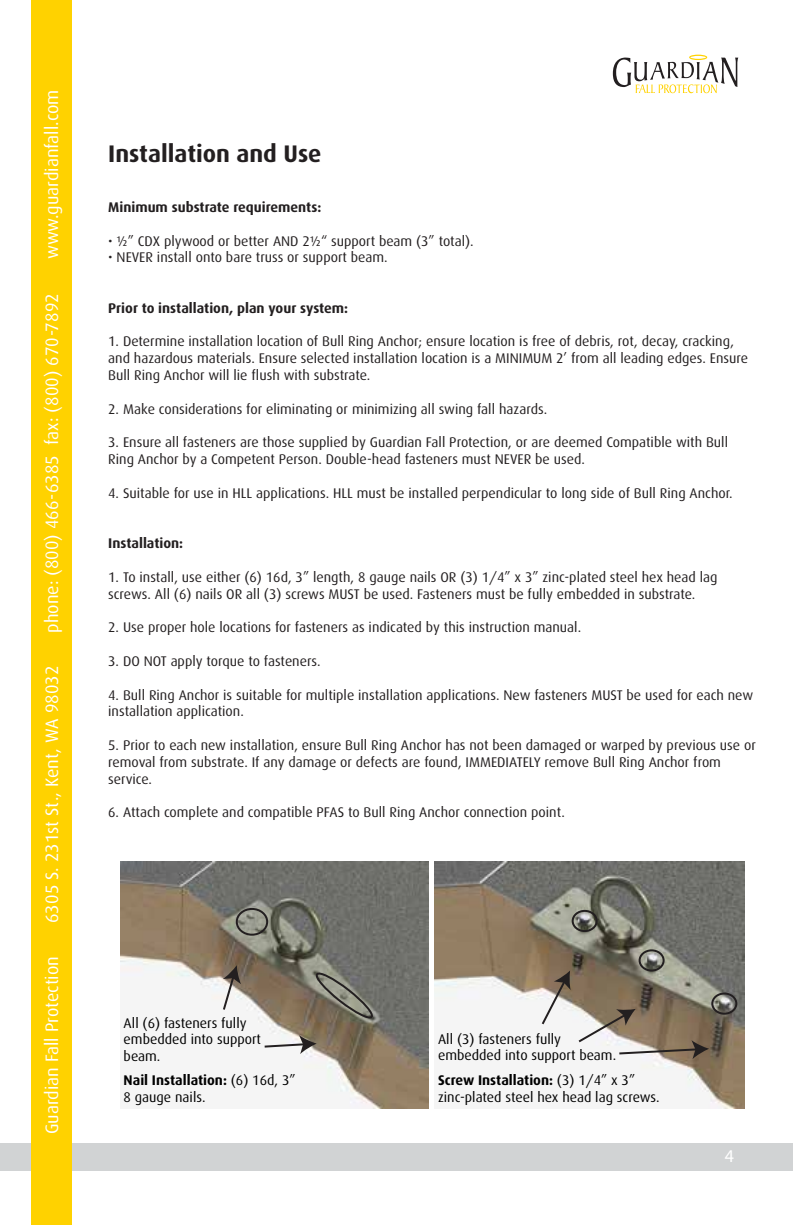
<style>
.page{position:relative;width:793px;height:1225px;background:#fff}
.page>*{position:absolute;margin:0;border:0;box-sizing:border-box;transform-origin:0 0}
.t1{font:700 24px "Dax";color:#231f20}
.t2{font:18px "Dax";color:#fff}
.t3{font:18px "Myriad Pro";color:#fff}
.t4{font:14px/16.8px "Dax";color:#231f20}
.t5{font:14px/16.8px "Dax";color:#010101}
.t6{font:700 14px "Dax";color:#231f20}
.s1{font-weight:700}
</style>
<div class="page">
<div style="left:0;top:1143px;width:792px;height:27px;background:#d1d3d4"></div>
<div style="left:32px;top:0;width:40px;height:1224px;background:#ffd200"></div>
<svg style="left:612px;top:55px;width:125px;height:38px"></svg>
<img style="left:434px;top:861px;width:310px;height:247px">
<div style="left:710px;top:992px;width:26px;height:22px;border:2px solid #231f20;border-radius:50%"></div>
<svg style="left:539px;top:970px;width:31px;height:56px"></svg>
<svg style="left:576px;top:1008px;width:132px;height:50px"></svg>
<div style="left:571px;top:909px;width:26px;height:22px;border:2px solid #231f20;border-radius:50%"></div>
<div style="left:638px;top:949px;width:26px;height:22px;border:2px solid #231f20;border-radius:50%"></div>
<img style="left:120px;top:861px;width:308px;height:247px">
<div style="left:235px;top:907px;width:33px;height:28px;border:2px solid #231f20;border-radius:50%"></div>
<svg style="left:314px;top:968px;width:60px;height:54px;background:#79776b"></svg>
<svg style="left:221px;top:964px;width:20px;height:47px"></svg>
<svg style="left:262px;top:1034px;width:54px;height:19px"></svg>
<p class="t2" style="left:42px;top:259px;width:171px;rotate:-90deg">www.guardianfall.com</p>
<p class="t2" style="left:42px;top:632px;width:341px;rotate:-90deg">phone: (800) 466-6385 fax: (800) 670-7892</p>
<p class="t2" style="left:42px;top:922px;width:258px;rotate:-90deg">6305 S. 231st St., Kent, WA 98032</p>
<p class="t2" style="left:42px;top:1134px;width:179px;rotate:-90deg">Guardian Fall Protection</p>
<h1 class="t1" style="left:108px;top:140px;width:215px">Installation and Use</h1>
<p class="t6" style="left:108px;top:199px;width:214px">Minimum substrate requirements:</p>
<p class="t4" style="left:108px;top:232px;width:367px">• ½” CDX plywood or better AND 2½“ support beam (3” total).</p>
<p class="t4" style="left:108px;top:249px;width:281px">• NEVER install onto bare truss or support beam.</p>
<p class="t6" style="left:108px;top:300px;width:241px">Prior to installation, plan your system:</p>
<p class="t4" style="left:108px;top:333px;width:641px">1. Determine installation location of Bull Ring Anchor; ensure location is free of debris, rot, decay, cracking, and hazardous materials. Ensure selected installation location is a MINIMUM 2’ from all leading edges. Ensure<br>Bull Ring Anchor will lie flush with substrate.</p>
<p class="t4" style="left:108px;top:400px;width:440px">2. Make considerations for eliminating or minimizing all swing fall hazards.</p>
<p class="t4" style="left:108px;top:434px;width:621px">3. Ensure all fasteners are those supplied by Guardian Fall Protection, or are deemed Compatible with Bull<br>Ring Anchor by a Competent Person. Double-head fasteners must NEVER be used.</p>
<p class="t4" style="left:108px;top:484px;width:625px">4. Suitable for use in HLL applications. HLL must be installed perpendicular to long side of Bull Ring Anchor.</p>
<p class="t6" style="left:108px;top:535px;width:76px">Installation:</p>
<p class="t4" style="left:108px;top:568px;width:610px">1. To install, use either (6) 16d, 3” length, 8 gauge nails OR (3) 1/4” x 3” zinc-plated steel hex head lag screws. All (6) nails OR all (3) screws MUST be used. Fasteners must be fully embedded in substrate.</p>
<p class="t4" style="left:108px;top:619px;width:474px">2. Use proper hole locations for fasteners as indicated by this instruction manual.</p>
<p class="t4" style="left:108px;top:652px;width:214px">3. DO NOT apply torque to fasteners.</p>
<p class="t4" style="left:108px;top:686px;width:646px">4. Bull Ring Anchor is suitable for multiple installation applications. New fasteners MUST be used for each new installation application.</p>
<p class="t4" style="left:108px;top:736px;width:648px">5. Prior to each new installation, ensure Bull Ring Anchor has not been damaged or warped by previous use or removal from substrate. If any damage or defects are found, IMMEDIATELY remove Bull Ring Anchor from service.</p>
<p class="t4" style="left:108px;top:803px;width:458px">6. Attach complete and compatible PFAS to Bull Ring Anchor connection point.</p>
<p class="t5" style="left:123px;top:1014px;width:139px">All (6) fasteners fully embedded into support beam.</p>
<p class="t5" style="left:123px;top:1071px;width:173px"><span class="s1">Nail Installation:</span> (6) 16d, 3”<br>8 gauge nails.</p>
<p class="t5" style="left:438px;top:1030px;width:179px">All (3) fasteners fully embedded into support beam.</p>
<p class="t5" style="left:438px;top:1071px;width:223px"><span class="s1">Screw Installation:</span> (3) 1/4” x 3” zinc-plated steel hex head lag screws.</p>
<p class="t3" style="left:724px;top:1144px;width:11px">4</p>
</div>
